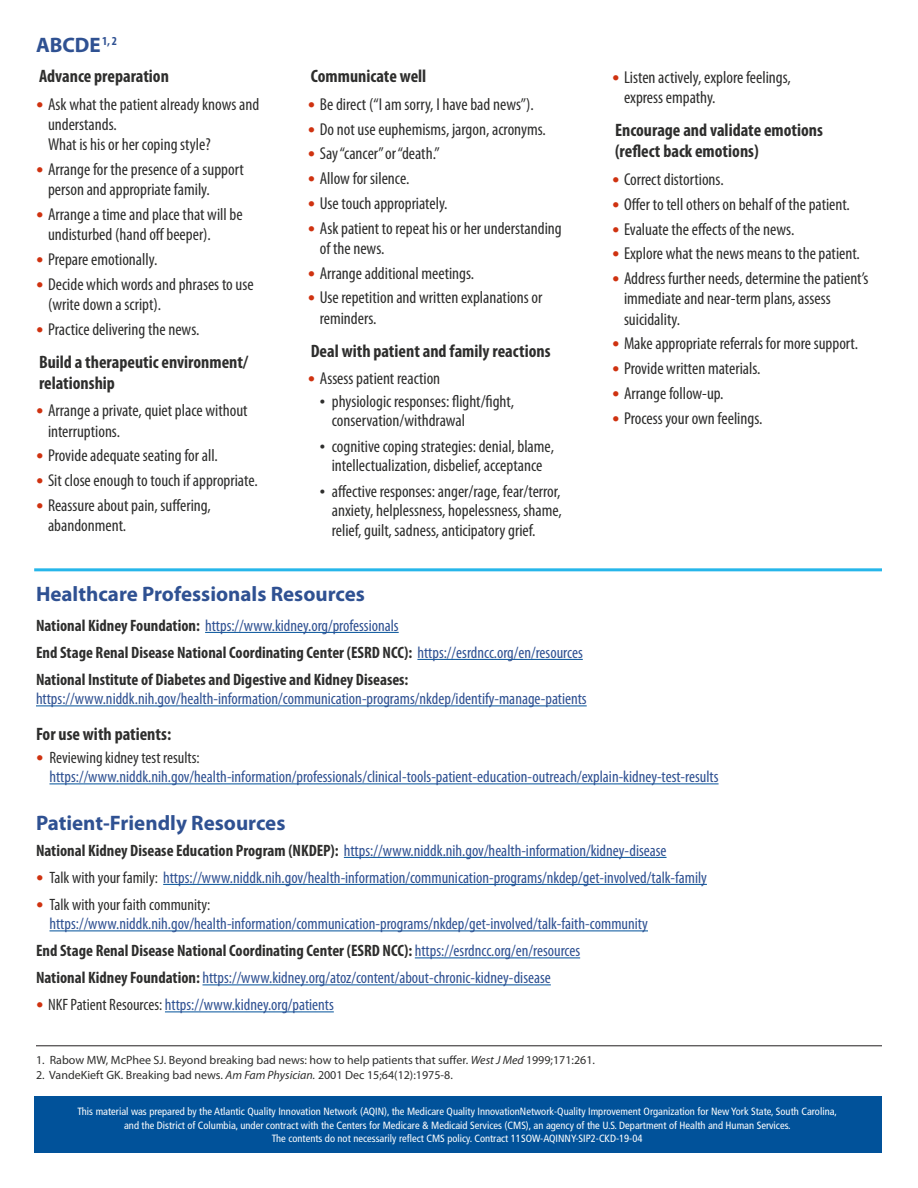
<style>
.page{position:relative;width:918px;height:1188px;background:#fff}
.page>*{position:absolute;margin:0;border:0;box-sizing:border-box;transform-origin:0 0}
.t1{font:700 21px "Myriad Pro";color:#2f5192}
.t2{font:700 condensed 18px/21px "Myriad Pro";color:#2e2e2d}
.t3{font:condensed 17.25px/20.2px "Myriad Pro";color:#2e2e2d}
.t4{font:condensed 16.5px/19.5px "Myriad Pro";color:#2f5192}
.t5{font:700 condensed 16.5px "Myriad Pro";color:#2e2e2d}
.t6{font:12px "Myriad Pro";color:#2e2e2d}
.t7{font:condensed 10.5px/13.5px "Frutiger LT Std";color:#fefefe;text-align:center}
.s1{font-family:"Frutiger LT Std";font-weight:700;font-size:15px;color:#cf3210}
.s2{font-size:21px}
.s3{font-weight:700;color:#2e2e2d}
.s4{font-weight:400;color:#2f5192}
.s5{color:#2e2e2d}
.s6{font-style:italic}
</style>
<div class="page">
<hr style="left:205px;top:632px;width:194px;height:1px;background:#01529a">
<hr style="left:417px;top:659px;width:166px;height:1px;background:#01529a">
<hr style="left:36px;top:705px;width:551px;height:1px;background:#01529a">
<hr style="left:50px;top:783px;width:669px;height:1px;background:#01529a">
<hr style="left:344px;top:857px;width:323px;height:1px;background:#01529a">
<hr style="left:163px;top:884px;width:544px;height:1px;background:#01529a">
<hr style="left:50px;top:930px;width:598px;height:1px;background:#01529a">
<hr style="left:415px;top:957px;width:165px;height:1px;background:#01529a">
<hr style="left:202px;top:984px;width:349px;height:1px;background:#01529a">
<hr style="left:165px;top:1011px;width:169px;height:1px;background:#01529a">
<hr style="left:34px;top:568px;width:848px;height:3px;background:#26b6ea">
<hr style="left:36px;top:1045px;width:846px;height:1px;background:#231f20">
<div style="left:34px;top:1096px;width:848px;height:57px;background:#01529a"></div>
<p class="t1" style="left:36px;top:31px;width:82px">ABCDE<sup>1,</sup> <sup>2</sup></p>
<h3 class="t2" style="left:39px;top:65px;width:131px">Advance preparation</h3>
<p class="t3" style="left:48px;top:93px;width:213px;text-indent:-12px"><span class="s1">•</span> Ask what the patient already knows and understands.<br>What is his or her coping style?</p>
<p class="t3" style="left:48px;top:159px;width:197px;text-indent:-12px"><span class="s1">•</span> Arrange for the presence of a support person and appropriate family.</p>
<p class="t3" style="left:48px;top:204px;width:196px;text-indent:-12px"><span class="s1">•</span> Arrange a time and place that will be undisturbed (hand off beeper).</p>
<p class="t3" style="left:36px;top:249px;width:123px"><span class="s1">•</span> Prepare emotionally.</p>
<p class="t3" style="left:48px;top:273px;width:207px;text-indent:-12px"><span class="s1">•</span> Decide which words and phrases to use (write down a script).</p>
<p class="t3" style="left:36px;top:318px;width:165px"><span class="s1">•</span> Practice delivering the news.</p>
<h3 class="t2" style="left:39px;top:351px;width:211px">Build a therapeutic environment/ relationship</h3>
<p class="t3" style="left:48px;top:400px;width:201px;text-indent:-12px"><span class="s1">•</span> Arrange a private, quiet place without interruptions.</p>
<p class="t3" style="left:36px;top:445px;width:183px"><span class="s1">•</span> Provide adequate seating for all.</p>
<p class="t3" style="left:36px;top:470px;width:223px"><span class="s1">•</span> Sit close enough to touch if appropriate.</p>
<p class="t3" style="left:48px;top:495px;width:164px;text-indent:-12px"><span class="s1">•</span> Reassure about pain, suffering, abandonment.</p>
<h3 class="t2" style="left:311px;top:65px;width:117px">Communicate well</h3>
<p class="t3" style="left:308px;top:94px;width:228px"><span class="s1">•</span> Be direct (“I am sorry, I have bad news”).</p>
<p class="t3" style="left:308px;top:119px;width:240px"><span class="s1">•</span> Do not use euphemisms, jargon, acronyms.</p>
<p class="t3" style="left:308px;top:143px;width:134px"><span class="s1">•</span> Say “cancer” or “death.”</p>
<p class="t3" style="left:308px;top:168px;width:103px"><span class="s1">•</span> Allow for silence.</p>
<p class="t3" style="left:308px;top:193px;width:141px"><span class="s1">•</span> Use touch appropriately.</p>
<p class="t3" style="left:320px;top:218px;width:243px;text-indent:-12px"><span class="s1">•</span> Ask patient to repeat his or her understanding of the news.</p>
<p class="t3" style="left:308px;top:263px;width:168px"><span class="s1">•</span> Arrange additional meetings.</p>
<p class="t3" style="left:320px;top:287px;width:224px;text-indent:-12px"><span class="s1">•</span> Use repetition and written explanations or reminders.</p>
<h3 class="t2" style="left:311px;top:340px;width:241px">Deal with patient and family reactions</h3>
<p class="t3" style="left:308px;top:368px;width:134px"><span class="s1">•</span> Assess patient reaction</p>
<p class="t3" style="left:332px;top:391px;width:184px;line-height:19.5px;text-indent:-12px"><span class="s2">•</span> physiologic responses: flight/fight, conservation/withdrawal</p>
<p class="t3" style="left:320px;top:436px;width:236px;line-height:19.5px;text-align:center"><span class="s2">•</span> cognitive coping strategies: denial, blame, intellectualization, disbelief, acceptance</p>
<p class="t3" style="left:332px;top:481px;width:232px;line-height:19.5px;text-align:justify;text-indent:-12px"><span class="s2">•</span> affective responses: anger/rage, fear/terror, anxiety, helplessness, hopelessness, shame, relief, guilt, sadness, anticipatory grief.</p>
<p class="t3" style="left:624px;top:67px;width:168px;text-indent:-12px"><span class="s1">•</span> Listen actively, explore feelings, express empathy.</p>
<h3 class="t2" style="left:615px;top:120px;width:210px">Encourage and validate emotions (reflect back emotions)</h3>
<p class="t3" style="left:612px;top:169px;width:113px"><span class="s1">•</span> Correct distortions.</p>
<p class="t3" style="left:612px;top:194px;width:239px"><span class="s1">•</span> Offer to tell others on behalf of the patient.</p>
<p class="t3" style="left:612px;top:219px;width:184px"><span class="s1">•</span> Evaluate the effects of the news.</p>
<p class="t3" style="left:612px;top:243px;width:249px"><span class="s1">•</span> Explore what the news means to the patient.</p>
<p class="t3" style="left:624px;top:268px;width:246px;text-indent:-12px"><span class="s1">•</span> Address further needs, determine the patient’s immediate and near-term plans, assess suicidality.</p>
<p class="t3" style="left:612px;top:333px;width:248px"><span class="s1">•</span> Make appropriate referrals for more support.</p>
<p class="t3" style="left:612px;top:358px;width:150px"><span class="s1">•</span> Provide written materials.</p>
<p class="t3" style="left:612px;top:383px;width:113px"><span class="s1">•</span> Arrange follow-up.</p>
<p class="t3" style="left:612px;top:408px;width:152px"><span class="s1">•</span> Process your own feelings.</p>
<h2 class="t1" style="left:36px;top:580px;width:331px">Healthcare Professionals Resources</h2>
<p class="t4" style="left:36px;top:615px;width:364px"><span class="s3">National Kidney Foundation:</span> https://www.kidney.org/professionals</p>
<p class="t5" style="left:36px;top:642px;width:548px">End Stage Renal Disease National Coordinating Center (ESRD NCC): <span class="s4">https://esrdncc.org/en/resources</span></p>
<p class="t4" style="left:36px;top:669px;width:552px"><span class="s3">National Institute of Diabetes and Digestive and Kidney Diseases: </span>https://www.niddk.nih.gov/health-information/communication-programs/nkdep/identify-manage-patients</p>
<p class="t2" style="left:36px;top:723px;width:137px">For use with patients:</p>
<p class="t4" style="left:50px;top:747px;width:671px;text-indent:-14px"><span class="s1">•</span> <span class="s5">Reviewing kidney test results: </span>https://www.niddk.nih.gov/health-information/professionals/clinical-tools-patient-education-outreach/explain-kidney-test-results</p>
<h2 class="t1" style="left:36px;top:809px;width:251px">Patient-Friendly Resources</h2>
<p class="t4" style="left:36px;top:840px;width:632px"><span class="s3">National Kidney Disease Education Program (NKDEP):</span> https://www.niddk.nih.gov/health-information/kidney-disease</p>
<p class="t4" style="left:36px;top:867px;width:672px"><span class="s1">•</span> <span class="s5">Talk with your family:</span> https://www.niddk.nih.gov/health-information/communication-programs/nkdep/get-involved/talk-family</p>
<p class="t4" style="left:50px;top:894px;width:600px;text-indent:-14px"><span class="s1">•</span> <span class="s5">Talk with your faith community: </span>https://www.niddk.nih.gov/health-information/communication-programs/nkdep/get-involved/talk-faith-community</p>
<p class="t5" style="left:36px;top:940px;width:546px">End Stage Renal Disease National Coordinating Center (ESRD NCC): <span class="s4">https://esrdncc.org/en/resources</span></p>
<p class="t4" style="left:36px;top:968px;width:516px"><span class="s3">National Kidney Foundation:</span> https://www.kidney.org/atoz/content/about-chronic-kidney-disease</p>
<p class="t4" style="left:36px;top:995px;width:299px"><span class="s1">•</span> <span class="s5">NKF Patient Resources:</span> https://www.kidney.org/patients</p>
<p class="t6" style="left:36px;top:1053px;width:561px">1. Rabow MW, McPhee SJ. Beyond breaking bad news: how to help patients that suffer. <span class="s6">West J Med</span> 1999;171:261.</p>
<p class="t6" style="left:36px;top:1068px;width:418px">2. VandeKieft GK. Breaking bad news. <span class="s6">Am Fam Physician.</span> 2001 Dec 15;64(12):1975-8.</p>
<p class="t7" style="left:78px;top:1105px;width:761px">This material was prepared by the Atlantic Quality Innovation Network (AQIN), the Medicare Quality InnovationNetwork-Quality Improvement Organization for New York State, South Carolina, and the District of Columbia, under contract with the Centers for Medicare &amp; Medicaid Services (CMS), an agency of the U.S. Department of Health and Human Services.<br>The contents do not necessarily reflect CMS policy. Contract 11SOW-AQINNY-SIP2-CKD-19-04</p>
</div>
